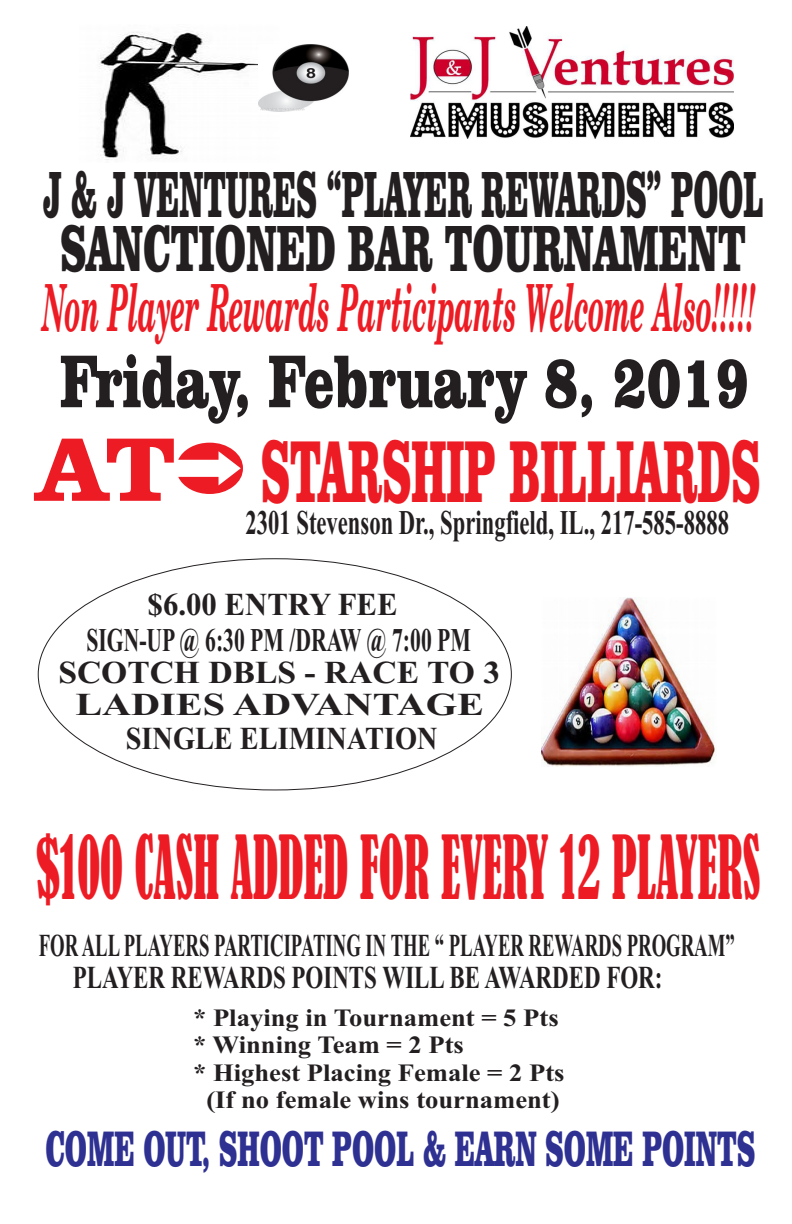
<style>
.page{position:relative;width:792px;height:1224px;background:#fff}
.page>*{position:absolute;margin:0;border:0;box-sizing:border-box;transform-origin:0 0}
.t1{font:900 90.2px "Clarendon BT";color:#ed1c24;scale:.46 1}
.t2{font:condensed 82px "Bernard";color:#ed1c24;scale:.57 1}
.t3{font:900 76.8px "Clarendon BT";color:#231f20;scale:.69 1}
.t4{font:900 67.1px/53.8px "Clarendon BT";color:#231f20;scale:.44 1}
.t5{font:italic 700 65px "Century Schlbk Cyrillic BT";color:#ed1c24;scale:.42 1}
.t6{font:900 51.3px "Clarendon BT";color:#2e3092;scale:.51 1}
.t7{font:700 34.6px "Times New Roman";color:#231f20;scale:.65 1}
.t8{font:700 33.2px "Times New Roman";color:#231f20;scale:.65 1}
.t9{font:700 32px "Times New Roman";color:#231f20;scale:.58 1}
.t10{font:700 32px "Times New Roman";color:#231f20;scale:.72 1}
.t11{font:700 32px "Times New Roman";color:#231f20;scale:1.05 1}
.t12{font:700 32px "Times New Roman";color:#231f20;scale:.88 1}
.t13{font:700 32px "Times New Roman";color:#231f20;scale:1.26 1}
.t14{font:700 32px "Times New Roman";color:#231f20;scale:.96 1}
.t15{font:700 24.9px "Times New Roman";color:#231f20;scale:1.07 1}
.s1{font-weight:700;font-size:92.7px}
</style>
<div class="page">
<img style="left:410px;top:27px;width:323px;height:111px">
<svg style="left:178px;top:443px;width:65px;height:51px"></svg>
<img style="left:99px;top:30px;width:181px;height:130px">
<img style="left:258px;top:44px;width:90px;height:67px">
<img style="left:542px;top:598px;width:173px;height:168px">
<h3 class="t4" style="left:43px;top:172px;width:1641px">J &amp; J VENTURES “PLAYER REWARDS” POOL<br>SANCTIONED BAR TOURNAMENT</h3>
<h3 class="t5" style="left:42px;top:282px;width:1700px">Non Player Rewards Participants Welcome Also!!!!!</h3>
<h3 class="t3" style="left:60px;top:349px;width:1001px">Friday, February 8, 2019</h3>
<h1 class="t1" style="left:35px;top:433px;width:1578px"><span class="s1">AT</span> STARSHIP BILLIARDS</h1>
<h3 class="t7" style="left:245px;top:510px;width:745px">2301 Stevenson Dr., Springfield, IL., 217-585-8888</h3>
<p class="t14" style="left:148px;top:594px;width:262px">$6.00 ENTRY FEE</p>
<h3 class="t8" style="left:86px;top:628px;width:593px">SIGN-UP @ 6:30 PM /DRAW @ 7:00 PM</h3>
<p class="t11" style="left:58px;top:661px;width:422px">SCOTCH DBLS - RACE TO 3</p>
<p class="t13" style="left:75px;top:694px;width:326px">LADIES ADVANTAGE</p>
<p class="t12" style="left:126px;top:727px;width:356px">SINGLE ELIMINATION</p>
<h2 class="t2" style="left:36px;top:833px;width:1272px">$100 CASH ADDED FOR EVERY 12 PLAYERS</h2>
<p class="t9" style="left:39px;top:934px;width:1202px">FOR ALL PLAYERS PARTICIPATING IN THE “ PLAYER REWARDS PROGRAM”</p>
<p class="t10" style="left:73px;top:966px;width:820px">PLAYER REWARDS POINTS WILL BE AWARDED FOR:</p>
<p class="t15" style="left:193px;top:1009px;width:343px">* Playing in Tournament = 5 Pts</p>
<p class="t15" style="left:193px;top:1036px;width:255px">* Winning Team = 2 Pts</p>
<p class="t15" style="left:193px;top:1064px;width:349px">* Highest Placing Female = 2 Pts</p>
<p class="t15" style="left:206px;top:1091px;width:332px">(If no female wins tournament)</p>
<h3 class="t6" style="left:45px;top:1127px;width:1394px">COME OUT, SHOOT POOL &amp; EARN SOME POINTS</h3>
</div>
